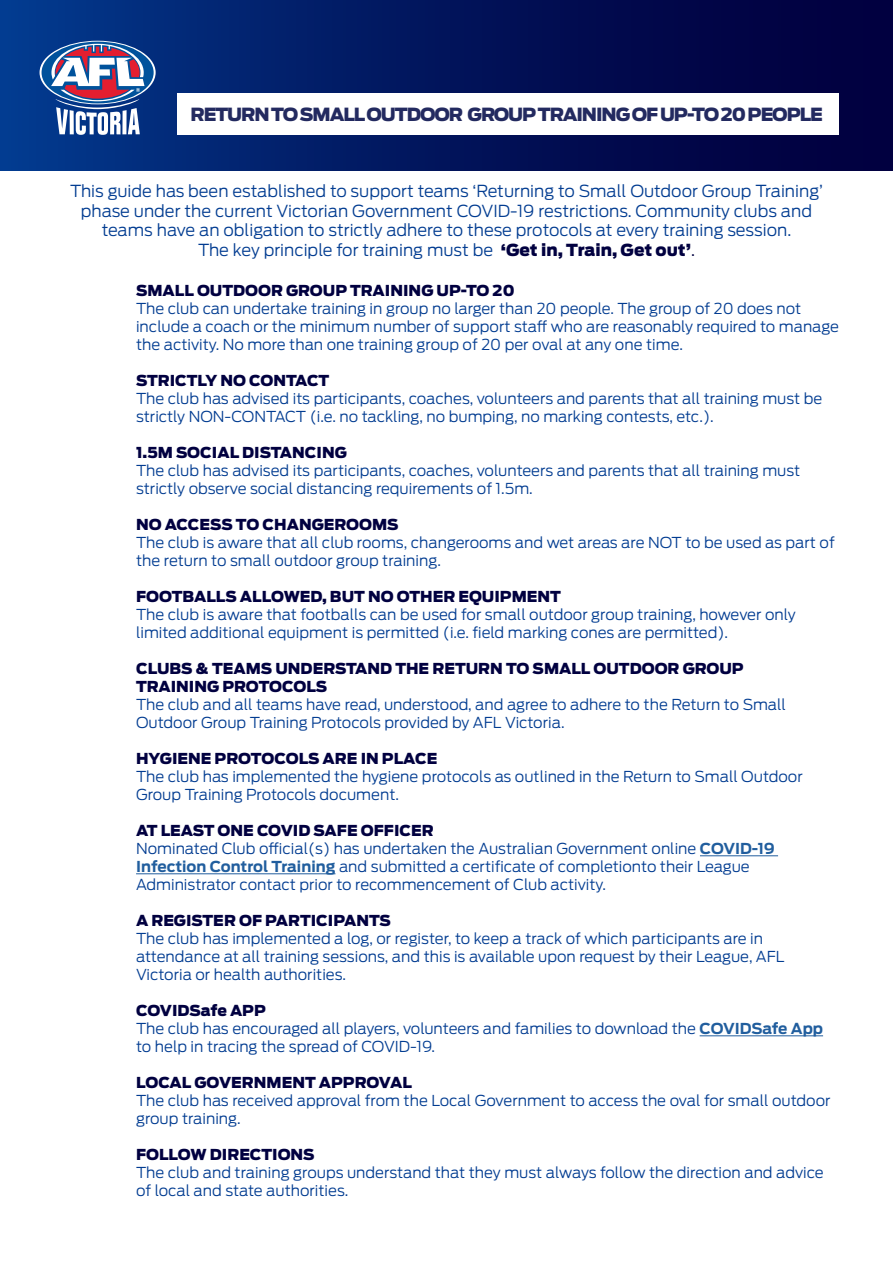
<style>
.page{position:relative;width:893px;height:1263px;background:#fff}
.page>*{position:absolute;margin:0;border:0;box-sizing:border-box;transform-origin:0 0}
.t1{font:900 18px "Antenna";letter-spacing:-.06em;color:#232a60}
.t2{font:300 16.5px/19.5px "Antenna";color:#023c91;text-align:center}
.t3{font:300 15px/18px "Antenna";color:#023c91}
.t4{font:900 15px/18px "Antenna";color:#010040}
.s1{font-weight:900;color:#010040}
.s2{color:#010040}
.s3{font-weight:700;color:#215e9e}
</style>
<div class="page">
<div style="left:0;top:0;width:893px;height:170px;background:linear-gradient(to right,#023689,#010036)"></div>
<div style="left:177px;top:94px;width:662px;height:41px;background:#fff"></div>
<svg style="left:40px;top:41px;width:115px;height:63px"></svg>
<div style="left:42px;top:42px;width:112px;height:61px;background:#00529c;border-radius:50%"></div>
<svg style="left:51px;top:44px;width:93px;height:91px"></svg>
<hr style="left:700px;top:855px;width:78px;height:1px;background:#215e9e">
<hr style="left:136px;top:873px;width:199px;height:1px;background:#215e9e">
<hr style="left:700px;top:1035px;width:123px;height:1px;background:#215e9e">
<p class="t1" style="left:190px;top:102px;width:634px">RETURN TO SMALL OUTDOOR GROUP TRAINING OF UP-TO 20 PEOPLE</p>
<p class="t2" style="left:70px;top:181px;width:755px">This guide has been established to support teams ‘Returning to Small Outdoor Group Training’ phase under the current Victorian Government COVID-19 restrictions. Community clubs and teams have an obligation to strictly adhere to these protocols at every training session.<br>The key principle for training must be <span class="s1">‘Get in, Train, Get out’</span><span class="s2">.</span></p>
<p class="t4" style="left:136px;top:282px;width:380px">SMALL OUTDOOR GROUP TRAINING UP-TO 20</p>
<p class="t3" style="left:136px;top:299px;width:704px">The club can undertake training in group no larger than 20 people. The group of 20 does not include a coach or the minimum number of support staff who are reasonably required to manage the activity. No more than one training group of 20 per oval at any one time.</p>
<p class="t4" style="left:136px;top:372px;width:195px">STRICTLY NO CONTACT</p>
<p class="t3" style="left:136px;top:389px;width:688px">The club has advised its participants, coaches, volunteers and parents that all training must be strictly NON-CONTACT (i.e. no tackling, no bumping, no marking contests, etc.).</p>
<p class="t4" style="left:136px;top:444px;width:212px">1.5M SOCIAL DISTANCING</p>
<p class="t3" style="left:136px;top:461px;width:666px">The club has advised its participants, coaches, volunteers and parents that all training must strictly observe social distancing requirements of 1.5m.</p>
<p class="t4" style="left:136px;top:516px;width:264px">NO ACCESS TO CHANGEROOMS</p>
<p class="t3" style="left:136px;top:533px;width:700px">The club is aware that all club rooms, changerooms and wet areas are NOT to be used as part of the return to small outdoor group training.</p>
<p class="t4" style="left:136px;top:588px;width:426px">FOOTBALLS ALLOWED, BUT NO OTHER EQUIPMENT</p>
<p class="t3" style="left:136px;top:605px;width:661px">The club is aware that footballs can be used for small outdoor group training, however only limited additional equipment is permitted (i.e. field marking cones are permitted).</p>
<p class="t4" style="left:136px;top:660px;width:609px">CLUBS &amp; TEAMS UNDERSTAND THE RETURN TO SMALL OUTDOOR GROUP<br>TRAINING PROTOCOLS</p>
<p class="t3" style="left:136px;top:695px;width:651px">The club and all teams have read, understood, and agree to adhere to the Return to Small<br>Outdoor Group Training Protocols provided by AFL Victoria.</p>
<p class="t4" style="left:136px;top:750px;width:303px">HYGIENE PROTOCOLS ARE IN PLACE</p>
<p class="t3" style="left:136px;top:767px;width:668px">The club has implemented the hygiene protocols as outlined in the Return to Small Outdoor<br>Group Training Protocols document.</p>
<p class="t3" style="left:136px;top:821px;width:640px"><span class="s1">AT LEAST ONE COVID SAFE OFFICER<br></span>Nominated Club official(s) has undertaken the Australian Government online <span class="s3">COVID-19<br>Infection Control Training</span> and submitted a certificate of completionto their League Administrator contact prior to recommencement of Club activity.</p>
<p class="t4" style="left:136px;top:912px;width:256px">A REGISTER OF PARTICIPANTS</p>
<p class="t3" style="left:136px;top:929px;width:650px">The club has implemented a log, or register, to keep a track of which participants are in attendance at all training sessions, and this is available upon request by their League, AFL<br>Victoria or health authorities.</p>
<p class="t3" style="left:136px;top:1001px;width:688px"><span class="s1">COVIDSafe APP<br></span>The club has encouraged all players, volunteers and families to download the <span class="s3">COVIDSafe App </span>to help in tracing the spread of COVID-19.</p>
<p class="t4" style="left:136px;top:1074px;width:277px">LOCAL GOVERNMENT APPROVAL</p>
<p class="t3" style="left:136px;top:1091px;width:696px">The club has received approval from the Local Government to access the oval for small outdoor group training.</p>
<p class="t4" style="left:136px;top:1146px;width:180px">FOLLOW DIRECTIONS</p>
<p class="t3" style="left:136px;top:1163px;width:689px">The club and training groups understand that they must always follow the direction and advice of local and state authorities.</p>
</div>
